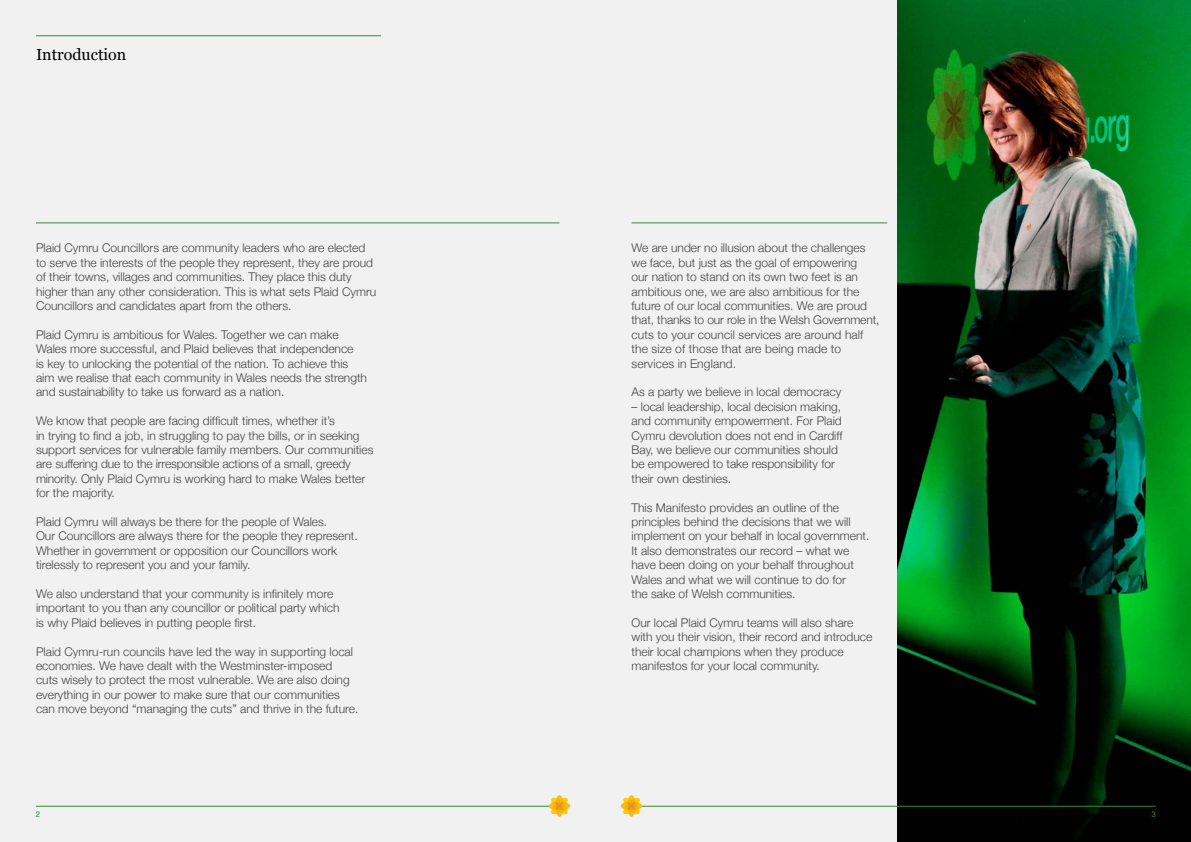
<style>
.page{position:relative;width:1191px;height:842px;background:#f1f1f2}
.page>*{position:absolute;margin:0;border:0;box-sizing:border-box;transform-origin:0 0}
.t1{font:16px "Georgia";color:#000}
.t2{font:300 12px/14.4px "Helvetica Neue";color:#434345}
.t3{font:8px "Helvetica Neue";color:#358837}
</style>
<div class="page">
<hr style="left:36px;top:806px;width:524px;height:1px;background:#358837">
<hr style="left:36px;top:36px;width:345px;height:1px;background:#358837">
<hr style="left:36px;top:223px;width:523px;height:1px;background:#358837">
<svg style="left:549px;top:795px;width:21px;height:22px"></svg>
<img style="left:897px;top:0;width:294px;height:842px">
<hr style="left:631px;top:223px;width:256px;height:1px;background:#358837">
<hr style="left:631px;top:806px;width:524px;height:1px;background:#358837">
<svg style="left:621px;top:795px;width:21px;height:22px"></svg>
<h1 class="t1" style="left:36px;top:45px;width:92px">Introduction</h1>
<p class="t2" style="left:36px;top:240px;width:342px">Plaid Cymru Councillors are community leaders who are elected to serve the interests of the people they represent, they are proud of their towns, villages and communities. They place this duty higher than any other consideration. This is what sets Plaid Cymru Councillors and candidates apart from the others.</p>
<p class="t2" style="left:36px;top:327px;width:332px">Plaid Cymru is ambitious for Wales. Together we can make Wales more successful, and Plaid believes that independence<br>is key to unlocking the potential of the nation. To achieve this aim we realise that each community in Wales needs the strength and sustainability to take us forward as a nation.</p>
<p class="t2" style="left:36px;top:413px;width:339px">We know that people are facing difficult times, whether it’s<br>in trying to find a job, in struggling to pay the bills, or in seeking support services for vulnerable family members. Our communities are suffering due to the irresponsible actions of a small, greedy minority. Only Plaid Cymru is working hard to make Wales better for the majority.</p>
<p class="t2" style="left:36px;top:514px;width:323px">Plaid Cymru will always be there for the people of Wales.<br>Our Councillors are always there for the people they represent.<br>Whether in government or opposition our Councillors work tirelessly to represent you and your family.</p>
<p class="t2" style="left:36px;top:586px;width:305px">We also understand that your community is infinitely more important to you than any councillor or political party which is why Plaid believes in putting people first.</p>
<p class="t2" style="left:36px;top:643px;width:324px">Plaid Cymru-run councils have led the way in supporting local economies. We have dealt with the Westminster-imposed<br>cuts wisely to protect the most vulnerable. We are also doing everything in our power to make sure that our communities can move beyond “managing the cuts” and thrive in the future.</p>
<p class="t2" style="left:631px;top:240px;width:249px">We are under no illusion about the challenges we face, but just as the goal of empowering<br>our nation to stand on its own two feet is an ambitious one, we are also ambitious for the future of our local communities. We are proud that, thanks to our role in the Welsh Government, cuts to your council services are around half the size of those that are being made to services in England.</p>
<p class="t2" style="left:631px;top:384px;width:211px">As a party we believe in local democracy</p>
<p class="t2" style="left:631px;top:399px;width:212px">– local leadership, local decision making, and community empowerment. For Plaid Cymru devolution does not end in Cardiff Bay, we believe our communities should be empowered to take responsibility for their own destinies.</p>
<p class="t2" style="left:631px;top:499px;width:239px">This Manifesto provides an outline of the principles behind the decisions that we will implement on your behalf in local government.<br>It also demonstrates our record – what we have been doing on your behalf throughout Wales and what we will continue to do for<br>the sake of Welsh communities.</p>
<p class="t2" style="left:631px;top:615px;width:242px">Our local Plaid Cymru teams will also share with you their vision, their record and introduce their local champions when they produce manifestos for your local community.</p>
<p class="t3" style="left:36px;top:807px;width:6px">2</p>
<p class="t3" style="left:1151px;top:807px;width:6px">3</p>
</div>
